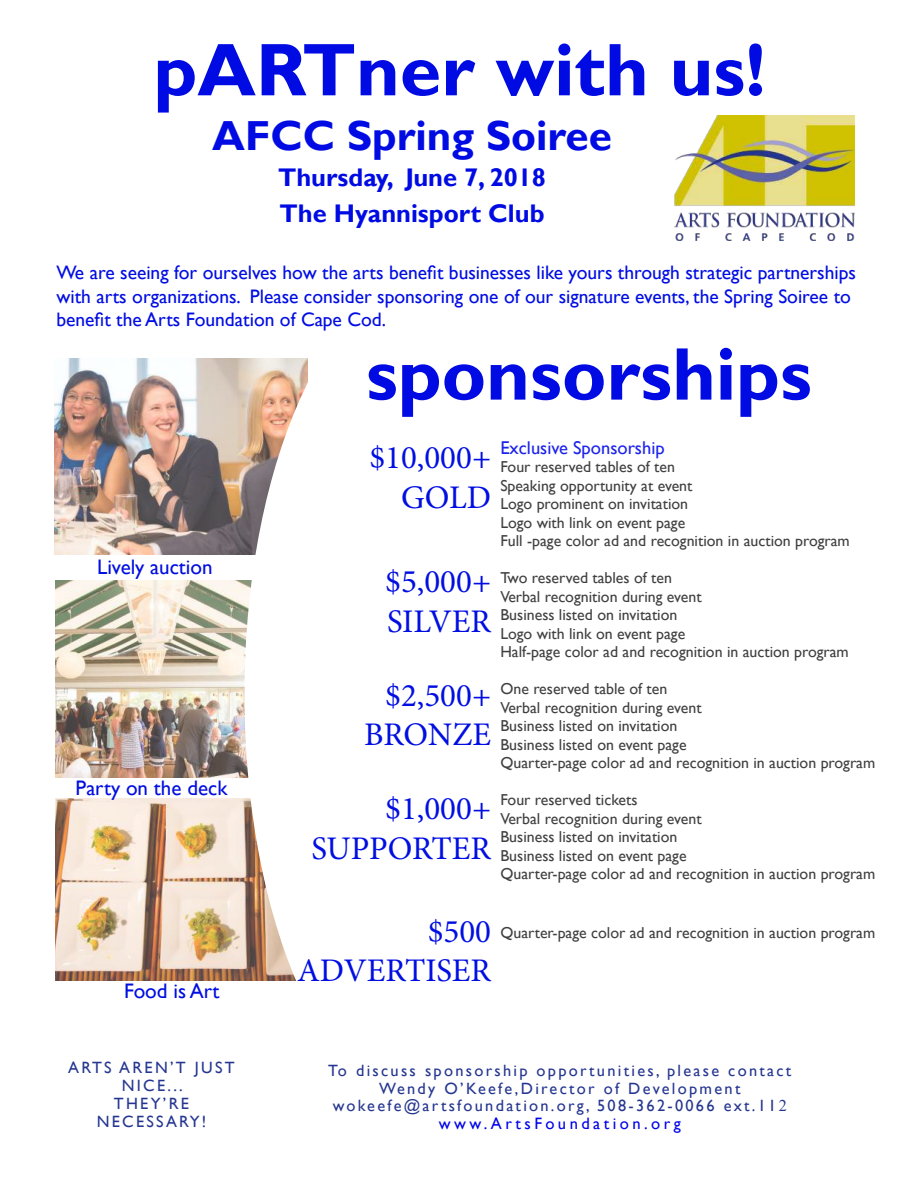
<style>
.page{position:relative;width:918px;height:1188px;background:#fff}
.page>*{position:absolute;margin:0;border:0;box-sizing:border-box;transform-origin:0 0}
.t1{font:700 75px "Gill Sans";color:#000be4}
.t2{font:700 42px "Gill Sans";color:#000be4}
.t3{font:33px/39.6px "Minion Pro";color:#000ee1;text-align:right}
.t4{font:700 25.5px/36px "Gill Sans";color:#000be4}
.t5{font:21px "Gill Sans";color:#000ee1}
.t6{font:19.5px/23.4px "Gill Sans";color:#000ce3}
.t7{font:18.45px "Gill Sans";color:#1d23ea}
.t8{font:16.5px "Gill Sans";letter-spacing:.21em;color:#0003ea}
.t9{font:16.35px/17.9px "Gill Sans";letter-spacing:.14em;color:#253690;text-align:center}
.t10{font:15.9px/18.5px "Gill Sans";color:#404040}
.s1{font-family:"Times New Roman"}
</style>
<div class="page">
<img style="left:54px;top:358px;width:254px;height:196px">
<img style="left:675px;top:116px;width:180px;height:125px">
<img style="left:55px;top:799px;width:241px;height:181px">
<img style="left:55px;top:581px;width:197px;height:196px">
<div style="left:245px;top:266px;width:403px;height:857px;background:#fff;border-radius:50%"></div>
<h1 class="t1" style="left:154px;top:39px;width:614px">pARTner with us!</h1>
<h2 class="t2" style="left:212px;top:119px;width:401px">AFCC Spring Soiree</h2>
<h3 class="t4" style="left:278px;top:162px;width:269px">Thursday, June 7, 2018<br>The Hyannisport Club</h3>
<p class="t6" style="left:56px;top:261px;width:801px">We are seeing for ourselves how the arts benefit businesses like yours through strategic partnerships with arts organizations. Please consider sponsoring one of our signature events, the Spring Soiree to benefit the Arts Foundation of Cape Cod.</p>
<h3 class="t5" style="left:97px;top:559px;width:117px">Lively auction</h3>
<h3 class="t5" style="left:76px;top:779px;width:153px">Party on the deck</h3>
<h3 class="t5" style="left:124px;top:982px;width:97px">Food is Art</h3>
<p class="t9" style="left:68px;top:1060px;width:168px">ARTS AREN’T JUST<br>NICE...<br>THEY’RE<br>NECESSARY!</p>
<h1 class="t1" style="left:366px;top:343px;width:448px">sponsorships</h1>
<h3 class="t3" style="left:369px;top:439px;width:123px">$10,000+<br>GOLD</h3>
<h3 class="t3" style="left:385px;top:563px;width:107px;text-align:left">$5,000+<br>SILVER</h3>
<h3 class="t3" style="left:364px;top:676px;width:129px">$2,500+<br>BRONZE</h3>
<h3 class="t3" style="left:311px;top:790px;width:181px">$1,000+<br>SUPPORTER</h3>
<p class="t7" style="left:500px;top:440px;width:166px">Exclusive Sponsorship</p>
<p class="t10" style="left:500px;top:459px;width:351px">Four reserved tables of ten<br>Speaking opportunity at event<br>Logo prominent on invitation<br>Logo with link on event page<br>Full -page color ad and recognition in auction program</p>
<p class="t10" style="left:500px;top:570px;width:350px">Two reserved tables of ten<br>Verbal recognition during event<br>Business listed on invitation<br>Logo with link on event page<br>Half-page color ad and recognition in auction program</p>
<p class="t10" style="left:500px;top:681px;width:376px">One reserved table of ten<br>Verbal recognition during event<br>Business listed on invitation<br>Business listed on event page<br>Quarter-page color ad and recognition in auction program</p>
<p class="t10" style="left:500px;top:792px;width:376px">Four reserved tickets<br>Verbal recognition during event<br>Business listed on invitation<br>Business listed on event page<br>Quarter-page color ad and recognition in auction program</p>
<h3 class="t3" style="left:297px;top:912px;width:195px">$500<br>ADVERTISER</h3>
<p class="t10" style="left:500px;top:925px;width:376px">Quarter-page color ad and recognition in auction program</p>
<p class="t9" style="left:328px;top:1063px;width:465px">To discuss sponsorship opportunities, please contact<br>Wendy O’Keefe,Director of Development wokeefe@artsfoundation.org, 508-362-0066 ext.11<span class="s1">2</span></p>
<p class="t8" style="left:439px;top:1117px;width:244px">www.ArtsFoundation.org</p>
</div>
